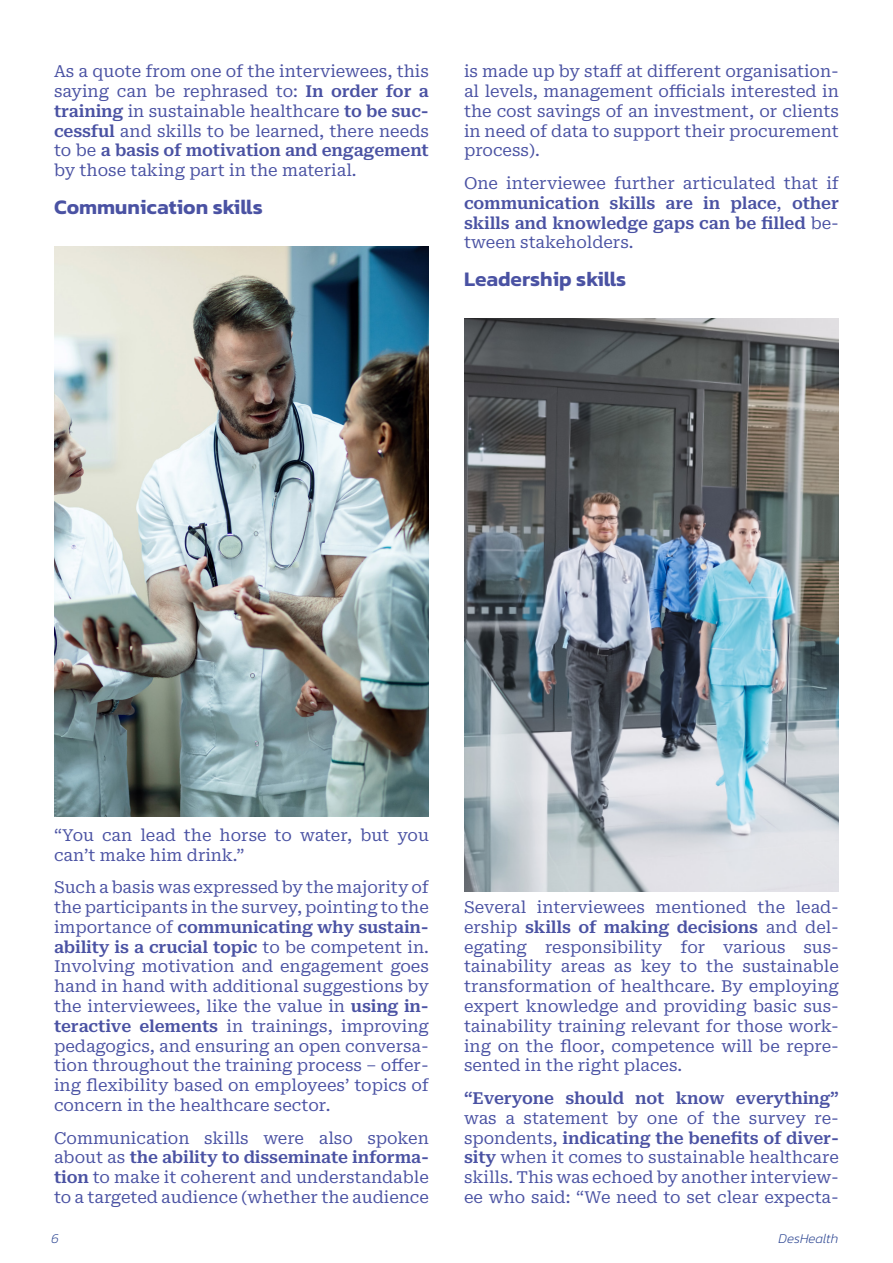
<style>
.page{position:relative;width:893px;height:1263px;background:#fff}
.page>*{position:absolute;margin:0;border:0;box-sizing:border-box;transform-origin:0 0}
.t1{font:600 21px "Kanit";color:#4a52a3}
.t2{font:16.5px/19.8px "Roboto Serif";color:#4a52a3;text-align:justify}
.t3{font:600 16.5px/19.8px "Roboto Serif";letter-spacing:-.01em;color:#4a52a3;text-align:justify}
.t4{font:italic 200 13.5px "Kanit";color:#253f8e}
.s1{font-weight:600}
.s2{font-weight:400}
</style>
<div class="page">
<img style="left:54px;top:247px;width:375px;height:569px">
<img style="left:464px;top:319px;width:375px;height:572px">
<p class="t2" style="left:54px;top:60px;width:376px">As a quote from one of the interviewees, this saying can be rephrased to: <span class="s1">In order for a training</span> in sustainable healthcare <span class="s1">to be suc&shy;cessful</span> and skills to be learned, there needs to be <span class="s1">a basis of motivation and engagement </span>by those taking part in the material.</p>
<p class="t1" style="left:54px;top:191px;width:210px">Communication skills</p>
<p class="t2" style="left:464px;top:60px;width:376px">is made up by staff at different organisation&shy;al levels, management officials interested in the cost savings of an investment, or clients in need of data to support their procurement process).</p>
<p class="t3" style="left:464px;top:172px;width:376px"><span class="s2">One interviewee further articulated that if </span>communication skills are in place<span class="s2">,</span> other skills and knowledge gaps can be filled <span class="s2">be&shy;tween stakeholders.</span></p>
<p class="t1" style="left:464px;top:263px;width:164px">Leadership skills</p>
<p class="t2" style="left:54px;top:824px;width:376px">“You can lead the horse to water, but you can’t make him drink.”</p>
<p class="t2" style="left:54px;top:876px;width:376px">Such a basis was expressed by the majority of the participants in the survey, pointing to the importance of <span class="s1">communicating why sustain&shy;ability is a crucial topic</span> to be competent in.<br>Involving motivation and engagement goes hand in hand with additional suggestions by the interviewees, like the value in <span class="s1">using in&shy;teractive elements</span> in trainings, improving pedagogics, and ensuring an open conversa&shy;tion throughout the training process – offer&shy;ing flexibility based on employees’ topics of concern in the healthcare sector.</p>
<p class="t2" style="left:54px;top:1127px;width:376px">Communication skills were also spoken about as <span class="s1">the ability to disseminate informa&shy;tion</span> to make it coherent and understandable to a targeted audience (whether the audience</p>
<p class="t2" style="left:464px;top:896px;width:376px">Several interviewees mentioned the lead&shy;ership <span class="s1">skills of making decisions</span> and del&shy;egating responsibility for various sus&shy;tainability areas as key to the sustainable transformation of healthcare. By employing expert knowledge and providing basic sus&shy;tainability training relevant for those work&shy;ing on the floor, competence will be repre&shy;sented in the right places.</p>
<p class="t3" style="left:464px;top:1087px;width:376px">“Everyone should not know everything”</p>
<p class="t2" style="left:464px;top:1107px;width:376px">was a statement by one of the survey re&shy;spondents, <span class="s1">indicating the benefits of diver&shy;sity</span> when it comes to sustainable healthcare skills. This was echoed by another interview&shy;ee who said: “We need to set clear expecta-</p>
<p class="t4" style="left:51px;top:1230px;width:9px">6</p>
<p class="t4" style="left:778px;top:1230px;width:61px">DesHealth</p>
</div>
